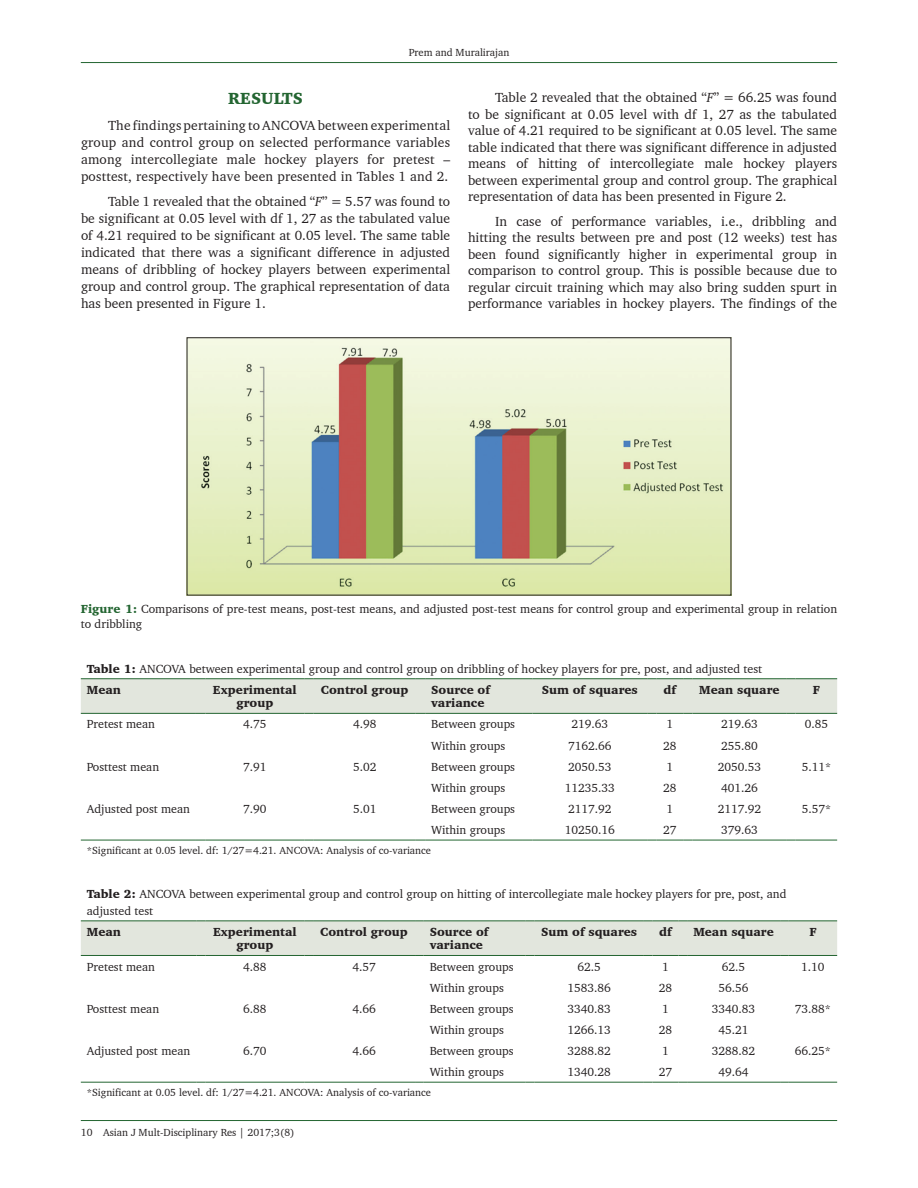
<style>
.page{position:relative;width:918px;height:1188px;background:#fff}
.page>*{position:absolute;margin:0;border:0;box-sizing:border-box;transform-origin:0 0}
.t1{font:900 16.5px "Charter BT";color:#236531}
.TX{font:13.5px/16.5px "Charter BT";color:#231f20;text-align:justify}
.TB{font:12px "Charter BT";color:#231f20}
.TT{font:12px/16.5px "Charter BT";color:#231f20}
.TCH{font:900 12px/13.5px "Charter BT";color:#231f20;text-align:center}
.FGC{font:12px/15px "Charter BT";color:#231f20}
.TBL{font:12px "Charter BT";color:#231f20}
.TFN{font:10.5px "Charter BT";color:#231f20}
.RF{font:10.5px "Charter BT";color:#231f20}
.s1{font-style:italic}
.s2{font-weight:900;color:#236531}
.s3{font-weight:900}
</style>
<div class="page">
<hr style="left:81px;top:62px;width:756px;height:1px;background:#236531">
<hr style="left:81px;top:1120px;width:756px;height:1px;background:#236531">
<img style="left:189px;top:340px;width:540px;height:253px">
<hr style="left:81px;top:840px;width:115px;height:1px;background:#236531">
<hr style="left:205px;top:840px;width:99px;height:1px;background:#236531">
<hr style="left:314px;top:840px;width:102px;height:1px;background:#236531">
<hr style="left:425px;top:840px;width:98px;height:1px;background:#236531">
<hr style="left:532px;top:840px;width:115px;height:1px;background:#236531">
<svg style="left:647px;top:840px;width:46px;height:1px"></svg>
<hr style="left:693px;top:840px;width:93px;height:1px;background:#236531">
<hr style="left:796px;top:840px;width:41px;height:1px;background:#236531">
<svg style="left:81px;top:678px;width:756px;height:36px"></svg>
<hr style="left:796px;top:713px;width:41px;height:1px;background:#236531">
<hr style="left:81px;top:1082px;width:116px;height:1px;background:#236531">
<hr style="left:205px;top:1082px;width:99px;height:1px;background:#236531">
<hr style="left:313px;top:1082px;width:102px;height:1px;background:#236531">
<hr style="left:424px;top:1082px;width:102px;height:1px;background:#236531">
<hr style="left:534px;top:1082px;width:110px;height:1px;background:#236531">
<svg style="left:644px;top:1082px;width:43px;height:1px"></svg>
<hr style="left:687px;top:1082px;width:93px;height:1px;background:#236531">
<hr style="left:789px;top:1082px;width:48px;height:1px;background:#236531">
<svg style="left:81px;top:920px;width:756px;height:36px"></svg>
<hr style="left:789px;top:955px;width:48px;height:1px;background:#236531">
<p class="TFN" style="left:409px;top:46px;width:102px">Prem and Muralirajan</p>
<h1 class="t1" style="left:228px;top:88px;width:76px">RESULTS</h1>
<p class="TX" style="left:81px;top:116px;width:371px;line-height:17.1px;text-indent:27px">The findings pertaining to ANCOVA between experimental group and control group on selected performance variables among intercollegiate male hockey players for pretest – posttest, respectively have been presented in Tables 1 and 2.</p>
<p class="TX" style="left:81px;top:193px;width:371px;line-height:17.1px;text-indent:27px">Table 1 revealed that the obtained “<span class="s1">F</span>” = 5.57 was found to be significant at 0.05 level with df 1, 27 as the tabulated value of 4.21 required to be significant at 0.05 level. The same table indicated that there was a significant difference in adjusted means of dribbling of hockey players between experimental group and control group. The graphical representation of data has been presented in Figure 1.</p>
<p class="TX" style="left:468px;top:89px;width:371px;text-indent:27px">Table 2 revealed that the obtained “<span class="s1">F</span>” = 66.25 was found to be significant at 0.05 level with df 1, 27 as the tabulated value of 4.21 required to be significant at 0.05 level. The same table indicated that there was significant difference in adjusted means of hitting of intercollegiate male hockey players between experimental group and control group. The graphical representation of data has been presented in Figure 2.</p>
<p class="TX" style="left:468px;top:213px;width:371px;text-indent:27px">In case of performance variables, i.e., dribbling and hitting the results between pre and post (12 weeks) test has been found significantly higher in experimental group in comparison to control group. This is possible because due to regular circuit training which may also bring sudden spurt in performance variables in hockey players. The findings of the</p>
<p class="FGC" style="left:81px;top:602px;width:758px"><span class="s2">Figure 1:</span> Comparisons of pre-test means, post-test means, and adjusted post-test means for control group and experimental group in relation to dribbling</p>
<p class="TT" style="left:87px;top:660px;width:677px"><span class="s3">Table 1:</span> ANCOVA between experimental group and control group on dribbling of hockey players for pre, post, and adjusted test</p>
<p class="TCH" style="left:87px;top:683px;width:36px">Mean</p>
<p class="TCH" style="left:213px;top:683px;width:85px">Experimental group</p>
<p class="TCH" style="left:321px;top:683px;width:89px">Control group</p>
<p class="TCH" style="left:431px;top:683px;width:60px;text-align:left">Source of variance</p>
<p class="TCH" style="left:542px;top:683px;width:98px">Sum of squares</p>
<p class="TCH" style="left:664px;top:683px;width:14px">df</p>
<p class="TCH" style="left:699px;top:683px;width:82px">Mean square</p>
<p class="TCH" style="left:813px;top:683px;width:9px">F</p>
<p class="TB" style="left:87px;top:717px;width:70px">Pretest mean</p>
<p class="TB" style="left:243px;top:717px;width:25px">4.75</p>
<p class="TB" style="left:353px;top:717px;width:25px">4.98</p>
<p class="TB" style="left:431px;top:717px;width:85px">Between groups</p>
<p class="TB" style="left:571px;top:717px;width:38px">219.63</p>
<p class="TB" style="left:667px;top:717px;width:8px">1</p>
<p class="TB" style="left:721px;top:717px;width:38px">219.63</p>
<p class="TB" style="left:805px;top:717px;width:25px">0.85</p>
<p class="TB" style="left:431px;top:738px;width:76px">Within groups</p>
<p class="TB" style="left:568px;top:738px;width:45px">7162.66</p>
<p class="TB" style="left:663px;top:738px;width:15px">28</p>
<p class="TB" style="left:721px;top:738px;width:38px">255.80</p>
<p class="TB" style="left:87px;top:759px;width:74px">Posttest mean</p>
<p class="TB" style="left:243px;top:759px;width:25px">7.91</p>
<p class="TB" style="left:353px;top:759px;width:25px">5.02</p>
<p class="TB" style="left:431px;top:759px;width:85px">Between groups</p>
<p class="TB" style="left:568px;top:759px;width:45px">2050.53</p>
<p class="TB" style="left:667px;top:759px;width:8px">1</p>
<p class="TB" style="left:718px;top:759px;width:45px">2050.53</p>
<p class="TB" style="left:802px;top:759px;width:31px">5.11*</p>
<p class="TB" style="left:431px;top:780px;width:76px">Within groups</p>
<p class="TB" style="left:565px;top:780px;width:52px">11235.33</p>
<p class="TB" style="left:663px;top:780px;width:15px">28</p>
<p class="TB" style="left:721px;top:780px;width:38px">401.26</p>
<p class="TB" style="left:87px;top:801px;width:105px">Adjusted post mean</p>
<p class="TB" style="left:243px;top:801px;width:25px">7.90</p>
<p class="TB" style="left:353px;top:801px;width:25px">5.01</p>
<p class="TB" style="left:431px;top:801px;width:85px">Between groups</p>
<p class="TB" style="left:568px;top:801px;width:45px">2117.92</p>
<p class="TB" style="left:667px;top:801px;width:8px">1</p>
<p class="TB" style="left:718px;top:801px;width:45px">2117.92</p>
<p class="TB" style="left:802px;top:801px;width:31px">5.57*</p>
<p class="TBL" style="left:431px;top:823px;width:76px">Within groups</p>
<p class="TBL" style="left:565px;top:823px;width:52px">10250.16</p>
<p class="TBL" style="left:663px;top:823px;width:15px">27</p>
<p class="TBL" style="left:721px;top:823px;width:38px">379.63</p>
<p class="TFN" style="left:87px;top:844px;width:346px">*Significant at 0.05 level. df: 1/27=4.21. ANCOVA: Analysis of co‑variance</p>
<p class="TT" style="left:87px;top:886px;width:701px"><span class="s3">Table 2:</span> ANCOVA between experimental group and control group on hitting of intercollegiate male hockey players for pre, post, and adjusted test</p>
<p class="TCH" style="left:87px;top:925px;width:36px">Mean</p>
<p class="TCH" style="left:213px;top:925px;width:85px">Experimental group</p>
<p class="TCH" style="left:320px;top:925px;width:89px">Control group</p>
<p class="TCH" style="left:430px;top:925px;width:60px;text-align:left">Source of variance</p>
<p class="TCH" style="left:541px;top:925px;width:98px">Sum of squares</p>
<p class="TCH" style="left:659px;top:925px;width:14px">df</p>
<p class="TCH" style="left:693px;top:925px;width:82px">Mean square</p>
<p class="TCH" style="left:809px;top:925px;width:9px">F</p>
<p class="TB" style="left:87px;top:959px;width:70px">Pretest mean</p>
<p class="TB" style="left:243px;top:959px;width:25px">4.88</p>
<p class="TB" style="left:352px;top:959px;width:25px">4.57</p>
<p class="TB" style="left:430px;top:959px;width:85px">Between groups</p>
<p class="TB" style="left:577px;top:959px;width:25px">62.5</p>
<p class="TB" style="left:662px;top:959px;width:8px">1</p>
<p class="TB" style="left:722px;top:959px;width:25px">62.5</p>
<p class="TB" style="left:801px;top:959px;width:25px">1.10</p>
<p class="TB" style="left:430px;top:980px;width:76px">Within groups</p>
<p class="TB" style="left:567px;top:980px;width:45px">1583.86</p>
<p class="TB" style="left:659px;top:980px;width:15px">28</p>
<p class="TB" style="left:719px;top:980px;width:32px">56.56</p>
<p class="TB" style="left:87px;top:1001px;width:74px">Posttest mean</p>
<p class="TB" style="left:243px;top:1001px;width:25px">6.88</p>
<p class="TB" style="left:352px;top:1001px;width:25px">4.66</p>
<p class="TB" style="left:430px;top:1001px;width:85px">Between groups</p>
<p class="TB" style="left:567px;top:1001px;width:45px">3340.83</p>
<p class="TB" style="left:662px;top:1001px;width:8px">1</p>
<p class="TB" style="left:712px;top:1001px;width:45px">3340.83</p>
<p class="TB" style="left:795px;top:1001px;width:38px">73.88*</p>
<p class="TB" style="left:430px;top:1022px;width:76px">Within groups</p>
<p class="TB" style="left:567px;top:1022px;width:45px">1266.13</p>
<p class="TB" style="left:659px;top:1022px;width:15px">28</p>
<p class="TB" style="left:719px;top:1022px;width:32px">45.21</p>
<p class="TB" style="left:87px;top:1044px;width:105px">Adjusted post mean</p>
<p class="TB" style="left:243px;top:1044px;width:25px">6.70</p>
<p class="TB" style="left:352px;top:1044px;width:25px">4.66</p>
<p class="TB" style="left:430px;top:1044px;width:85px">Between groups</p>
<p class="TB" style="left:567px;top:1044px;width:45px">3288.82</p>
<p class="TB" style="left:662px;top:1044px;width:8px">1</p>
<p class="TB" style="left:712px;top:1044px;width:45px">3288.82</p>
<p class="TB" style="left:795px;top:1044px;width:38px">66.25*</p>
<p class="TBL" style="left:430px;top:1065px;width:76px">Within groups</p>
<p class="TBL" style="left:567px;top:1065px;width:45px">1340.28</p>
<p class="TBL" style="left:659px;top:1065px;width:15px">27</p>
<p class="TBL" style="left:719px;top:1065px;width:32px">49.64</p>
<p class="TFN" style="left:87px;top:1086px;width:346px">*Significant at 0.05 level. df: 1/27=4.21. ANCOVA: Analysis of co‑variance</p>
<p class="RF" style="left:81px;top:1126px;width:215px">10 Asian J Mult-Disciplinary Res | 2017;3(8)</p>
</div>
